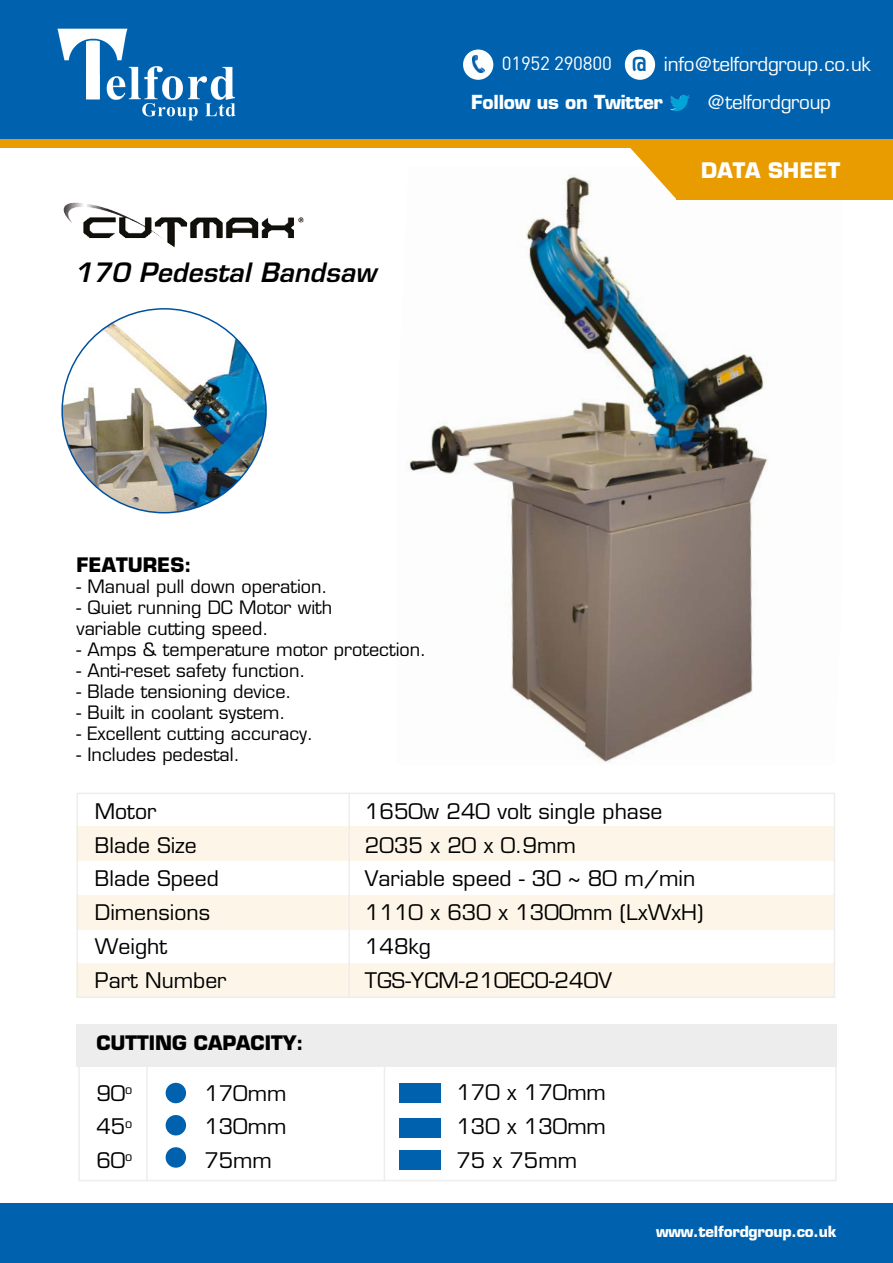
<style>
.page{position:relative;width:893px;height:1263px;background:#fff}
.page>*{position:absolute;margin:0;border:0;box-sizing:border-box;transform-origin:0 0}
.t1{font:italic 600 26.1px "Eurostile";letter-spacing:.005em;color:#000}
.t2{font:21px/33.9px "Eurostile";color:#000;text-align:justify}
.t3{font:700 20.85px "Eurostile";color:#fff}
.t4{font:700 19.5px "Eurostile";color:#000}
.t5{font:18.9px/38.1px "Eurostile";letter-spacing:-.015em;color:#fff}
.t6{font:18px/21px "Eurostile";color:#000}
.t7{font:700 15px "Eurostile";letter-spacing:-.015em;color:#fff}
.s1{font-family:"DIN Pro"}
.s2{font-family:"DIN Pro";font-weight:700;font-size:19.8px;color:#0062ae}
.s3{font-weight:700}
</style>
<div class="page">
<img style="left:409px;top:176px;width:433px;height:587px">
<img style="left:62px;top:309px;width:204px;height:204px;border-radius:102px">
<div style="left:77px;top:826px;width:758px;height:35px;background:#fdf6e8"></div>
<div style="left:77px;top:964px;width:758px;height:34px;background:#fdf6e8"></div>
<div style="left:77px;top:895px;width:758px;height:34px;background:#fdf6e8"></div>
<hr style="left:349px;top:793px;width:1px;height:204px;background:#ededed">
<div style="left:77px;top:793px;width:758px;height:205px;border:2px solid #ededed"></div>
<div style="left:0;top:1203px;width:893px;height:60px;background:#0062ae"></div>
<div style="left:0;top:0;width:893px;height:141px;background:#0062ae"></div>
<img style="left:57px;top:29px;width:12px;height:31px">
<div style="left:462px;top:49px;width:32px;height:32px;background:#fff;border-radius:50%"></div>
<div style="left:462px;top:48px;width:33px;height:33px;border:2px solid #0062ae;border-radius:50%"></div>
<div style="left:624px;top:49px;width:32px;height:32px;background:#fff;border-radius:50%"></div>
<div style="left:623px;top:48px;width:34px;height:33px;border:2px solid #0062ae;border-radius:50%"></div>
<img style="left:472px;top:55px;width:13px;height:17px">
<img style="left:670px;top:95px;width:18px;height:16px">
<img style="left:63px;top:203px;width:99px;height:35px">
<svg style="left:627px;top:147px;width:49px;height:52px"></svg>
<div style="left:676px;top:143px;width:217px;height:56px;background:#e89c00"></div>
<div style="left:0;top:139px;width:893px;height:8px;background:#e89c00"></div>
<div style="left:76px;top:1023px;width:761px;height:43px;background:#ededed"></div>
<div style="left:78px;top:1025px;width:759px;height:156px;border:2px solid #ededed"></div>
<hr style="left:146px;top:1066px;width:2px;height:115px;background:#ededed">
<hr style="left:384px;top:1060px;width:1px;height:121px;background:#ededed">
<div style="left:166px;top:1083px;width:20px;height:20px;background:#0062ae;border-radius:50%"></div>
<div style="left:166px;top:1115px;width:20px;height:20px;background:#0062ae;border-radius:50%"></div>
<div style="left:166px;top:1147px;width:20px;height:21px;background:#0062ae;border-radius:50%"></div>
<div style="left:399px;top:1083px;width:41px;height:20px;background:#0062ae"></div>
<div style="left:399px;top:1118px;width:41px;height:20px;background:#0062ae"></div>
<div style="left:399px;top:1150px;width:41px;height:20px;background:#0062ae"></div>
<p class="t5" style="left:471px;top:45px;width:401px;text-indent:31px"><span class="s1">01952 290800</span> <span class="s2">@</span> info@telfordgroup.co.uk<br><span class="s3">Follow us on Twitter</span></p>
<p class="t5" style="left:707px;top:83px;width:126px">@telfordgroup</p>
<h1 class="t1" style="left:74px;top:256px;width:303px">170 Pedestal Bandsaw</h1>
<p class="t3" style="left:701px;top:157px;width:141px">DATA SHEET</p>
<p class="t4" style="left:77px;top:552px;width:116px">FEATURES:</p>
<p class="t6" style="left:77px;top:576px;width:253px">- Manual pull down operation.</p>
<p class="t6" style="left:77px;top:597px;width:257px">- Quiet running DC Motor with variable cutting speed.</p>
<p class="t6" style="left:77px;top:639px;width:351px">- Amps &amp; temperature motor protection.</p>
<p class="t6" style="left:77px;top:660px;width:231px">- Anti-reset safety function.</p>
<p class="t6" style="left:77px;top:681px;width:217px">- Blade tensioning device.</p>
<p class="t6" style="left:77px;top:702px;width:211px">- Built in coolant system.</p>
<p class="t6" style="left:77px;top:723px;width:238px">- Excellent cutting accuracy.</p>
<p class="t6" style="left:77px;top:744px;width:165px">- Includes pedestal.</p>
<p class="t2" style="left:95px;top:794px;width:63px">Motor</p>
<p class="t2" style="left:365px;top:794px;width:299px">1650w 240 volt single phase</p>
<p class="t2" style="left:95px;top:828px;width:103px">Blade Size</p>
<p class="t2" style="left:365px;top:828px;width:213px">2035 x 20 x 0.9mm</p>
<p class="t2" style="left:95px;top:862px;width:125px">Blade Speed</p>
<p class="t2" style="left:365px;top:862px;width:332px">Variable speed - 30 ~ 80 m/min</p>
<p class="t2" style="left:95px;top:896px;width:117px">Dimensions</p>
<p class="t2" style="left:365px;top:896px;width:340px">1110 x 630 x 1300mm (LxWxH)</p>
<p class="t2" style="left:95px;top:930px;width:74px">Weight</p>
<p class="t2" style="left:365px;top:930px;width:68px">148kg</p>
<p class="t2" style="left:95px;top:963px;width:133px">Part Number</p>
<p class="t2" style="left:365px;top:963px;width:249px">TGS-YCM-210ECO-240V</p>
<p class="t4" style="left:96px;top:1031px;width:209px">CUTTING CAPACITY:</p>
<p class="t2" style="left:96px;top:1076px;width:38px">90<sup>o</sup></p>
<p class="t2" style="left:204px;top:1076px;width:83px">170mm</p>
<p class="t2" style="left:96px;top:1110px;width:38px">45<sup>o</sup></p>
<p class="t2" style="left:204px;top:1110px;width:83px">130mm</p>
<p class="t2" style="left:96px;top:1144px;width:38px">60<sup>o</sup></p>
<p class="t2" style="left:204px;top:1144px;width:69px">75mm</p>
<p class="t2" style="left:456px;top:1076px;width:151px">170 x 170mm 130 x 130mm 75 x 75mm</p>
<p class="t7" style="left:656px;top:1222px;width:182px">www.telfordgroup.co.uk</p>
</div>
